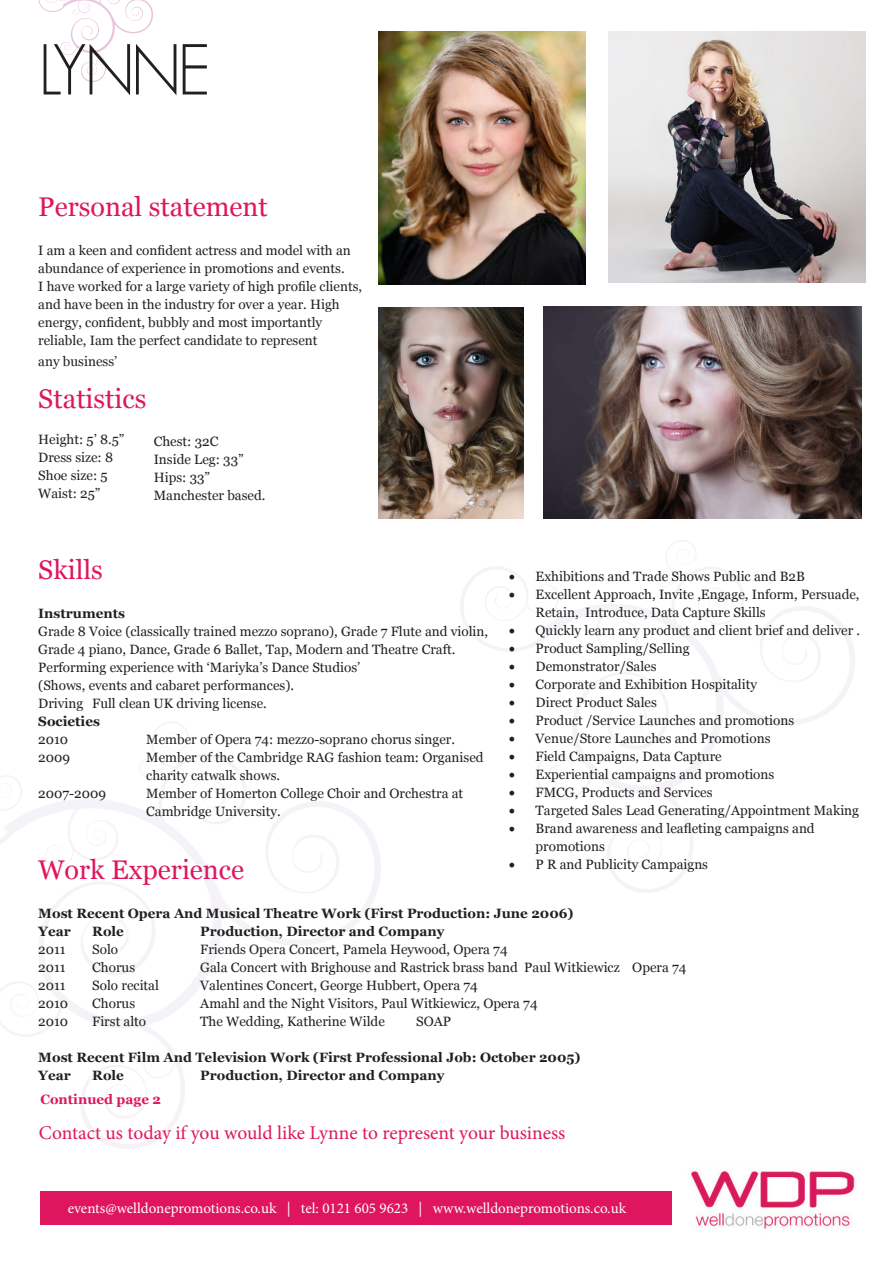
<style>
.page{position:relative;width:893px;height:1263px;background:#fff}
.page>*{position:absolute;margin:0;border:0;box-sizing:border-box;transform-origin:0 0}
.t1{font:300 70.5px "Geosans";letter-spacing:-.05em;color:#231f20}
.t2{font:27px "Georgia";color:#df165e}
.t3{font:19.5px "Minion Pro";letter-spacing:-.005em;color:#df165e}
.t4{font:15px "Minion Pro";color:#fff}
.t5{font:13.5px/18px "Georgia";color:#231f20}
.t6{font:700 13.5px "Georgia";color:#231f20}
.t7{font:700 13.5px "Georgia";color:#df165e}
.s1{font-family:"Minion Pro";font-size:18px}
</style>
<div class="page">
<svg style="left:25px;top:799px;width:190px;height:223px"></svg>
<svg style="left:0;top:980px;width:64px;height:57px"></svg>
<svg style="left:80px;top:1022px;width:105px;height:127px"></svg>
<svg style="left:138px;top:722px;width:243px;height:236px"></svg>
<svg style="left:0;top:775px;width:25px;height:70px"></svg>
<svg style="left:44px;top:801px;width:77px;height:68px"></svg>
<svg style="left:460px;top:540px;width:395px;height:353px"></svg>
<div style="left:40px;top:1191px;width:632px;height:33px;background:#df165e"></div>
<img style="left:691px;top:1169px;width:164px;height:60px">
<svg style="left:38px;top:0;width:115px;height:82px"></svg>
<img style="left:379px;top:32px;width:206px;height:252px">
<img style="left:608px;top:31px;width:257px;height:252px">
<img style="left:544px;top:307px;width:317px;height:211px">
<img style="left:379px;top:307px;width:145px;height:211px">
<p class="t1" style="left:38px;top:31px;width:174px">LYNNE</p>
<p class="t2" style="left:38px;top:187px;width:231px">Personal statement</p>
<p class="t5" style="left:38px;top:241px;width:325px">I am a keen and confident actress and model with an abundance of experience in promotions and events.<br>I have worked for a large variety of high profile clients, and have been in the industry for over a year. High energy, confident, bubbly and most importantly reliable, Iam the perfect candidate to represent</p>
<p class="t5" style="left:38px;top:352px;width:81px">any business’</p>
<p class="t2" style="left:38px;top:379px;width:110px">Statistics</p>
<p class="t5" style="left:38px;top:430px;width:88px">Height: 5’ 8.5”</p>
<p class="t5" style="left:38px;top:448px;width:76px">Dress size: 8</p>
<p class="t5" style="left:38px;top:466px;width:71px">Shoe size: 5</p>
<p class="t5" style="left:38px;top:484px;width:64px">Waist: 25”</p>
<p class="t5" style="left:154px;top:432px;width:66px">Chest: 32C</p>
<p class="t5" style="left:154px;top:450px;width:92px">Inside Leg: 33”</p>
<p class="t5" style="left:154px;top:468px;width:58px">Hips: 33”</p>
<p class="t5" style="left:154px;top:486px;width:113px">Manchester based.</p>
<p class="t2" style="left:38px;top:550px;width:66px">Skills</p>
<p class="t6" style="left:38px;top:603px;width:88px">Instruments</p>
<p class="t5" style="left:38px;top:622px;width:451px">Grade 8 Voice (classically trained mezzo soprano), Grade 7 Flute and violin, Grade 4 piano, Dance, Grade 6 Ballet, Tap, Modern and Theatre Craft.<br>Performing experience with ‘Mariyka’s Dance Studios’<br>(Shows, events and cabaret performances).</p>
<p class="t5" style="left:38px;top:694px;width:230px">Driving Full clean UK driving license.</p>
<p class="t6" style="left:38px;top:711px;width:63px">Societies</p>
<p class="t5" style="left:38px;top:730px;width:31px">2010</p>
<p class="t5" style="left:146px;top:730px;width:310px">Member of Opera 74: mezzo-soprano chorus singer.</p>
<p class="t5" style="left:38px;top:748px;width:33px">2009</p>
<p class="t5" style="left:146px;top:748px;width:339px">Member of the Cambridge RAG fashion team: Organised charity catwalk shows.</p>
<p class="t5" style="left:38px;top:784px;width:69px">2007-2009</p>
<p class="t5" style="left:146px;top:784px;width:318px">Member of Homerton College Choir and Orchestra at<br>Cambridge University.</p>
<p class="t2" style="left:38px;top:850px;width:207px">Work Experience</p>
<p class="t6" style="left:38px;top:903px;width:537px">Most Recent Opera And Musical Theatre Work (First Production: June 2006)</p>
<p class="t6" style="left:38px;top:921px;width:34px">Year</p>
<p class="t6" style="left:92px;top:921px;width:33px">Role</p>
<p class="t6" style="left:200px;top:921px;width:246px">Production, Director and Company</p>
<p class="t5" style="left:38px;top:940px;width:29px">2011</p>
<p class="t5" style="left:92px;top:940px;width:27px">Solo</p>
<p class="t5" style="left:200px;top:940px;width:309px">Friends Opera Concert, Pamela Heywood, Opera 74</p>
<p class="t5" style="left:38px;top:958px;width:29px">2011</p>
<p class="t5" style="left:92px;top:958px;width:44px">Chorus</p>
<p class="t5" style="left:200px;top:958px;width:488px">Gala Concert with Brighouse and Rastrick brass band Paul Witkiewicz Opera 74</p>
<p class="t5" style="left:38px;top:976px;width:29px">2011</p>
<p class="t5" style="left:92px;top:976px;width:68px">Solo recital</p>
<p class="t5" style="left:200px;top:976px;width:279px">Valentines Concert, George Hubbert, Opera 74</p>
<p class="t5" style="left:38px;top:994px;width:31px">2010</p>
<p class="t5" style="left:92px;top:994px;width:44px">Chorus</p>
<p class="t5" style="left:200px;top:994px;width:339px">Amahl and the Night Visitors, Paul Witkiewicz, Opera 74</p>
<p class="t5" style="left:38px;top:1012px;width:31px">2010</p>
<p class="t5" style="left:92px;top:1012px;width:55px">First alto</p>
<p class="t5" style="left:200px;top:1012px;width:186px">The Wedding, Katherine Wilde</p>
<p class="t5" style="left:416px;top:1012px;width:36px">SOAP</p>
<p class="t6" style="left:38px;top:1047px;width:544px">Most Recent Film And Television Work (First Professional Job: October 2005)</p>
<p class="t6" style="left:38px;top:1065px;width:34px">Year</p>
<p class="t6" style="left:92px;top:1065px;width:33px">Role</p>
<p class="t6" style="left:200px;top:1065px;width:246px">Production, Director and Company</p>
<p class="t5" style="left:509px;top:567px;width:298px"><span class="s1">•</span> Exhibitions and Trade Shows Public and B2B</p>
<p class="t5" style="left:536px;top:585px;width:325px;text-indent:-27px"><span class="s1">•</span> Excellent Approach, Invite ,Engage, Inform, Persuade,<br>Retain, Introduce, Data Capture Skills</p>
<p class="t5" style="left:509px;top:621px;width:353px"><span class="s1">•</span> Quickly learn any product and client brief and deliver .</p>
<p class="t5" style="left:509px;top:639px;width:183px"><span class="s1">•</span> Product Sampling/Selling</p>
<p class="t5" style="left:509px;top:657px;width:150px"><span class="s1">•</span> Demonstrator/Sales</p>
<p class="t5" style="left:509px;top:675px;width:250px"><span class="s1">•</span> Corporate and Exhibition Hospitality</p>
<p class="t5" style="left:509px;top:693px;width:150px"><span class="s1">•</span> Direct Product Sales</p>
<p class="t5" style="left:509px;top:711px;width:287px"><span class="s1">•</span> Product /Service Launches and promotions</p>
<p class="t5" style="left:509px;top:729px;width:263px"><span class="s1">•</span> Venue/Store Launches and Promotions</p>
<p class="t5" style="left:509px;top:747px;width:215px"><span class="s1">•</span> Field Campaigns, Data Capture</p>
<p class="t5" style="left:509px;top:765px;width:267px"><span class="s1">•</span> Experiential campaigns and promotions</p>
<p class="t5" style="left:509px;top:783px;width:205px"><span class="s1">•</span> FMCG, Products and Services</p>
<p class="t5" style="left:509px;top:801px;width:352px"><span class="s1">•</span> Targeted Sales Lead Generating/Appointment Making</p>
<p class="t5" style="left:536px;top:819px;width:281px;text-indent:-27px"><span class="s1">•</span> Brand awareness and leafleting campaigns and promotions</p>
<p class="t5" style="left:509px;top:855px;width:201px"><span class="s1">•</span> P R and Publicity Campaigns</p>
<p class="t7" style="left:40px;top:1089px;width:122px">Continued page 2</p>
<p class="t3" style="left:39px;top:1120px;width:528px">Contact us today if you would like Lynne to represent your business</p>
<p class="t4" style="left:68px;top:1198px;width:560px">events@welldonepromotions.co.uk | tel: 0121 605 9623 | www.welldonepromotions.co.uk</p>
</div>
